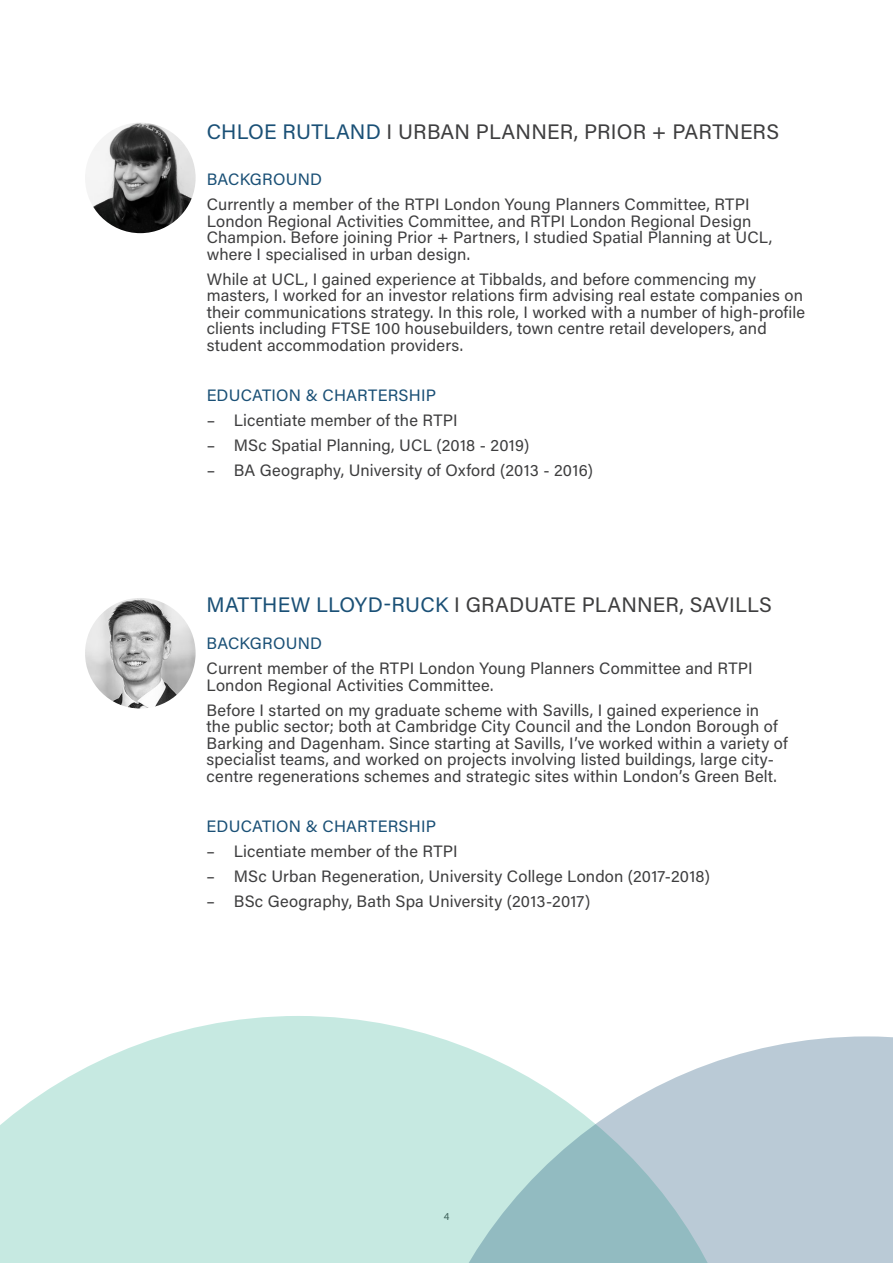
<style>
.page{position:relative;width:893px;height:1263px;background:#fff}
.page>*{position:absolute;margin:0;border:0;box-sizing:border-box;transform-origin:0 0}
.CV_Name{font:21px "Acumin Variable Concept";letter-spacing:.025em;color:#3e3e3f}
.Body_Text{font:16.5px/16.5px "Acumin Variable Concept";letter-spacing:.03em;color:#3e3e3f}
.Body_Text-2{font:16.5px "Acumin Variable Concept";letter-spacing:.02em;color:#1a5076}
.t1{font:10.5px "Acumin Variable Concept";color:#3e3e3f}
.s1{color:#1a5076}
</style>
<div class="page">
<svg style="left:0;top:1016px;width:433px;height:247px;background:#ccebe4"></svg>
<svg style="left:404px;top:1036px;width:489px;height:227px;background:#bed5da"></svg>
<img style="left:85px;top:123px;width:111px;height:110px;border-radius:55px">
<img style="left:85px;top:598px;width:111px;height:110px;border-radius:55px">
<p class="CV_Name" style="left:207px;top:118px;width:573px"><span class="s1">CHLOE RUTLAND</span> I URBAN PLANNER, PRIOR + PARTNERS</p>
<p class="Body_Text-2" style="left:207px;top:168px;width:117px">BACKGROUND</p>
<p class="Body_Text" style="left:207px;top:196px;width:566px">Currently a member of the RTPI London Young Planners Committee, RTPI London Regional Activities Committee, and RTPI London Regional Design Champion. Before joining Prior + Partners, I studied Spatial Planning at UCL, where I specialised in urban design.</p>
<p class="Body_Text" style="left:207px;top:270px;width:600px">While at UCL, I gained experience at Tibbalds, and before commencing my masters, I worked for an investor relations firm advising real estate companies on their communications strategy. In this role, I worked with a number of high-profile clients including FTSE 100 housebuilders, town centre retail developers, and student accommodation providers.</p>
<p class="Body_Text-2" style="left:207px;top:384px;width:231px">EDUCATION &amp; CHARTERSHIP</p>
<p class="Body_Text" style="left:207px;top:411px;width:252px">– Licentiate member of the RTPI</p>
<p class="Body_Text" style="left:207px;top:436px;width:324px">– MSc Spatial Planning, UCL (2018 - 2019)</p>
<p class="Body_Text" style="left:207px;top:461px;width:387px">– BA Geography, University of Oxford (2013 - 2016)</p>
<p class="CV_Name" style="left:207px;top:590px;width:566px"><span class="s1">MATTHEW LLOYD-RUCK</span> I GRADUATE PLANNER, SAVILLS</p>
<p class="Body_Text-2" style="left:207px;top:632px;width:117px">BACKGROUND</p>
<p class="Body_Text" style="left:207px;top:660px;width:547px">Current member of the RTPI London Young Planners Committee and RTPI<br>London Regional Activities Committee.</p>
<p class="Body_Text" style="left:207px;top:701px;width:582px">Before I started on my graduate scheme with Savills, I gained experience in<br>the public sector; both at Cambridge City Council and the London Borough of Barking and Dagenham. Since starting at Savills, I’ve worked within a variety of specialist teams, and worked on projects involving listed buildings, large city&shy;centre regenerations schemes and strategic sites within London’s Green Belt.</p>
<p class="Body_Text-2" style="left:207px;top:815px;width:231px">EDUCATION &amp; CHARTERSHIP</p>
<p class="Body_Text" style="left:207px;top:842px;width:252px">– Licentiate member of the RTPI</p>
<p class="Body_Text" style="left:207px;top:867px;width:504px">– MSc Urban Regeneration, University College London (2017-2018)</p>
<p class="Body_Text" style="left:207px;top:892px;width:385px">– BSc Geography, Bath Spa University (2013-2017)</p>
<p class="t1" style="left:444px;top:1209px;width:7px">4</p>
</div>
